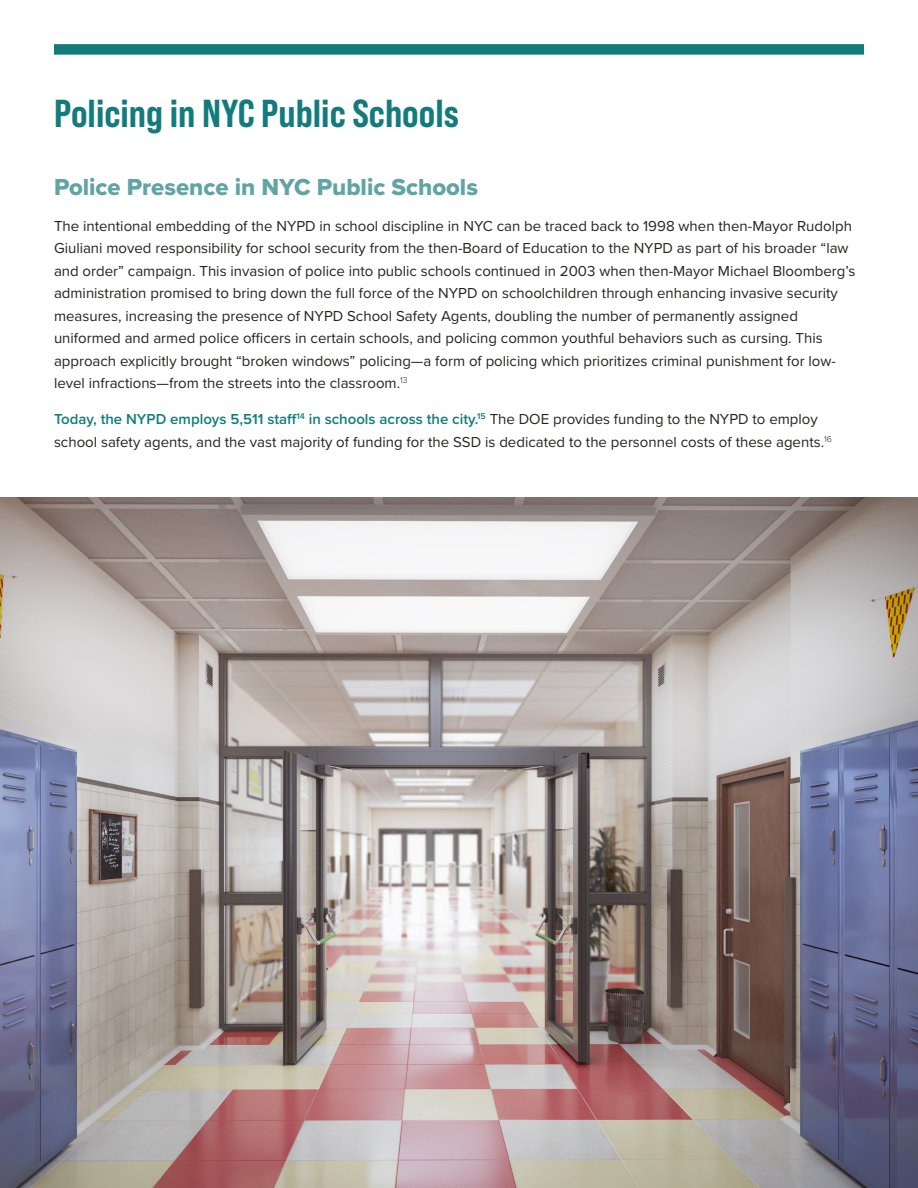
<style>
.page{position:relative;width:918px;height:1188px;background:#fff}
.page>*{position:absolute;margin:0;border:0;box-sizing:border-box;transform-origin:0 0}
.H2_-_Heading_2{font:39px "Bebas Neue Pro Sm E Eb";color:#137b7c}
.H3_-_Heading_3{font:24px "Proxima Nova Extrabld";color:#60a4a4}
.P2_-_paragraph_conti{font:15px/22.5px "Proxima Nova";color:#262321}
.s1{font-weight:600;color:#137b7c}
</style>
<div class="page">
<div style="left:54px;top:44px;width:810px;height:11px;background:#137b7c"></div>
<img style="left:0;top:497px;width:918px;height:691px">
<p class="H2_-_Heading_2" style="left:54px;top:90px;width:407px">Policing in NYC Public Schools</p>
<p class="H3_-_Heading_3" style="left:54px;top:169px;width:425px">Police Presence in NYC Public Schools</p>
<p class="P2_-_paragraph_conti" style="left:54px;top:214px;width:803px">The intentional embedding of the NYPD in school discipline in NYC can be traced back to 1998 when then-Mayor Rudolph Giuliani moved responsibility for school security from the then-Board of Education to the NYPD as part of his broader “law and order” campaign. This invasion of police into public schools continued in 2003 when then-Mayor Michael Bloomberg’s administration promised to bring down the full force of the NYPD on schoolchildren through enhancing invasive security measures, increasing the presence of NYPD School Safety Agents, doubling the number of permanently assigned uniformed and armed police officers in certain schools, and policing common youthful behaviors such as cursing. This approach explicitly brought “broken windows” policing—a form of policing which prioritizes criminal punishment for low&shy;level infractions—from the streets into the classroom.<sup>13</sup></p>
<p class="P2_-_paragraph_conti" style="left:54px;top:408px;width:779px"><span class="s1">Today, the NYPD employs 5,511 staff</span><sup>14</sup> <span class="s1">in schools across the city.</span><sup>15</sup> The DOE provides funding to the NYPD to employ school safety agents, and the vast majority of funding for the SSD is dedicated to the personnel costs of these agents.<sup>16</sup></p>
</div>
